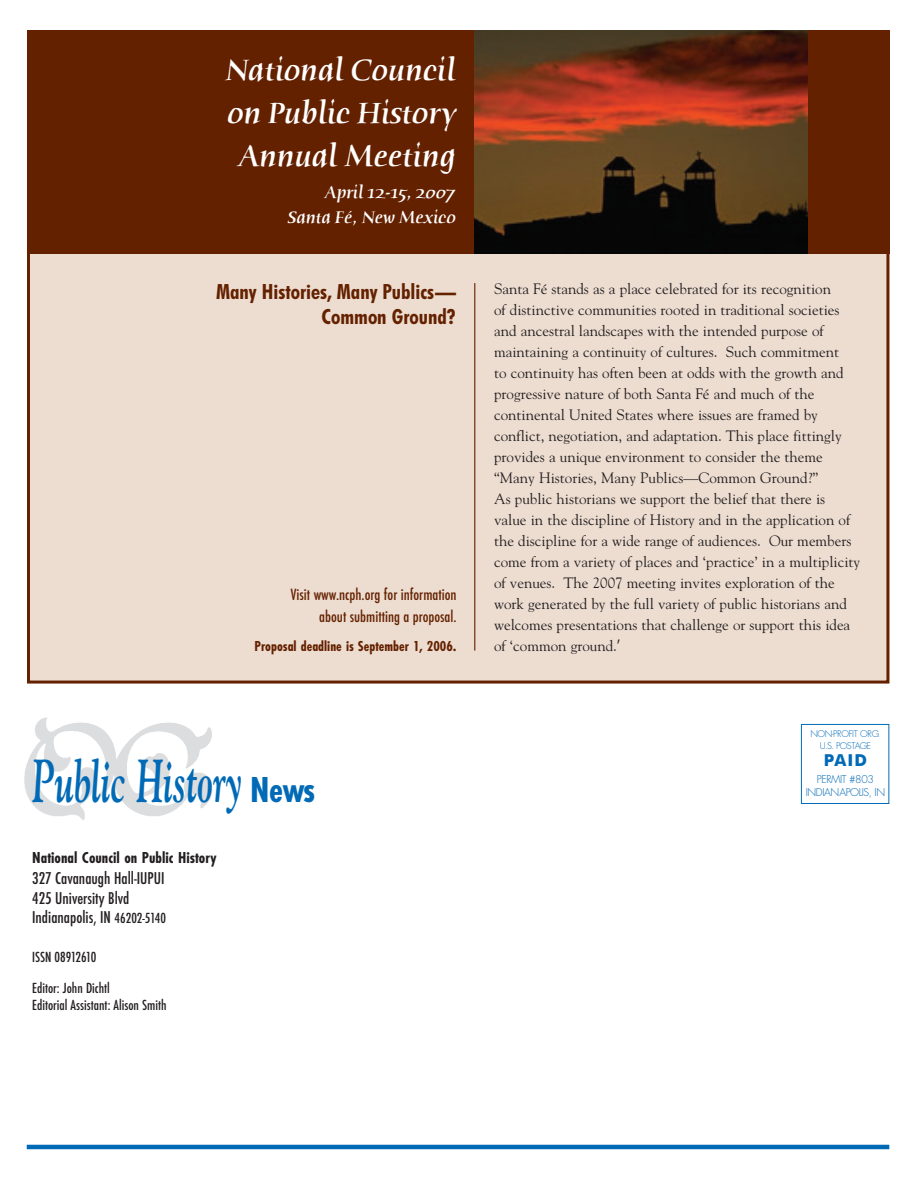
<style>
.page{position:relative;width:918px;height:1188px;background:#fff}
.page>*{position:absolute;margin:0;border:0;box-sizing:border-box;transform-origin:0 0}
.t1{font:italic 700 60.3px "Goudy";color:#016ab6;scale:.57 1}
.t2{font:31.5px/43.3px "Humana Serif ITCTT Med Ita";color:#fff;text-align:center}
.t3{font:700 condensed 21px/25.5px "Futura BT";color:#642100;text-align:right}
.t4{font:18px/24.8px "Humana Serif ITCTT Med Ita";color:#fff;text-align:right}
.t5{font:700 condensed 16.5px "Futura";color:#231f20}
.t6{font:700 16.5px "Futura BT";color:#016ab6}
.t7{font:500 condensed 15.75px/19.6px "Futura";color:#231f20}
.t8{font:15px/21px "Goudy";color:#231f20}
.t9{font:500 condensed 15px/22.5px "Futura";color:#642100;text-align:right}
.t10{font:700 condensed 15px "Futura";color:#642100}
.t11{font:500 condensed 13.5px/17px "Futura";color:#231f20}
.t12{font:300 10.5px/13.5px "Futura";letter-spacing:-.04em;color:#016ab6;text-align:center}
.t13{font:300 9px/12px "Futura";letter-spacing:-.045em;color:#016ab6;text-align:center}
.s1{font-family:"Futura";font-style:normal;font-stretch:condensed;font-size:37.5px}
.s2{font-size:13.5px}
.s3{font-family:"Futura";font-weight:500;font-stretch:condensed}
</style>
<div class="page">
<div style="left:28px;top:38px;width:860px;height:644px;background:#edddd1"></div>
<div style="left:27px;top:30px;width:862px;height:223px;background:#642100"></div>
<img style="left:24px;top:717px;width:189px;height:103px">
<div style="left:801px;top:724px;width:88px;height:80px;border:1px solid #016ab6"></div>
<hr style="left:27px;top:1145px;width:862px;height:4px;background:#016ab6">
<img style="left:475px;top:30px;width:333px;height:223px">
<hr style="left:474px;top:283px;width:1px;height:368px;background:#642100">
<h2 class="t2" style="left:225px;top:49px;width:232px">National Council on Public History<br>Annual Meeting</h2>
<p class="t4" style="left:288px;top:180px;width:169px">April 12-15, 2007<br>Santa Fé, New Mexico</p>
<h3 class="t3" style="left:216px;top:280px;width:242px">Many Histories, Many Publics—<br>Common Ground?</h3>
<p class="t9" style="left:291px;top:583px;width:167px">Visit www.ncph.org for information about submitting a proposal.</p>
<p class="t10" style="left:255px;top:637px;width:204px">Proposal deadline is September 1, 2006.</p>
<h1 class="t1" style="left:32px;top:746px;width:498px">Public History <span class="s1">News</span></h1>
<p class="t5" style="left:32px;top:848px;width:186px">National Council on Public History</p>
<p class="t7" style="left:32px;top:869px;width:135px">327 Cavanaugh Hall-IUPUI<br>425 University Blvd<br>Indianapolis, IN <span class="s2">46202-5140</span></p>
<p class="t11" style="left:32px;top:948px;width:66px">ISSN 08912610</p>
<p class="t11" style="left:32px;top:980px;width:136px">Editor: John Dichtl<br>Editorial Assistant: Alison Smith</p>
<p class="t8" style="left:494px;top:278px;width:368px">Santa Fé stands as a place celebrated for its recognition<br>of distinctive communities rooted in traditional societies and ancestral landscapes with the intended purpose of maintaining a continuity of cultures. Such commitment<br>to continuity has often been at odds with the growth and progressive nature of both Santa Fé and much of the continental United States where issues are framed by conflict, negotiation, and adaptation. This place fittingly provides a unique environment to consider the theme “Many Histories, Many Publics—Common Ground?”<br>As public historians we support the belief that there is value in the discipline of History and in the application of the discipline for a wide range of audiences. Our members come from a variety of places and ‘practice’ in a multiplicity of venues. The 2007 meeting invites exploration of the work generated by the full variety of public historians and welcomes presentations that challenge or support this idea of ‘common ground.<span class="s3">’</span></p>
<p class="t13" style="left:810px;top:729px;width:71px">NON-PROFIT ORG.<br>U.S. POSTAGE</p>
<p class="t6" style="left:824px;top:754px;width:45px">PAID</p>
<p class="t12" style="left:806px;top:773px;width:81px">PERMIT #803<br>INDIANAPOLIS, IN</p>
</div>
